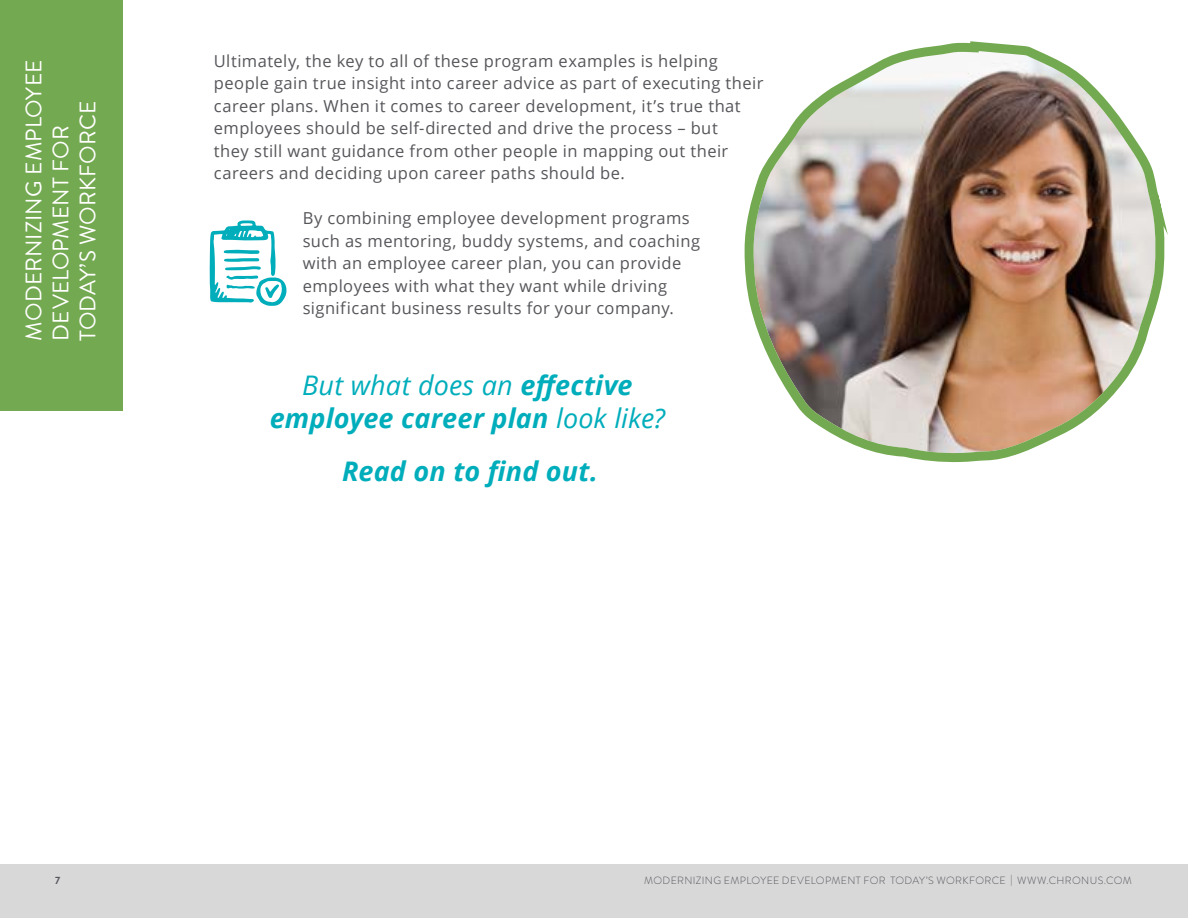
<style>
.page{position:relative;width:1188px;height:918px;background:#fff}
.page>*{position:absolute;margin:0;border:0;box-sizing:border-box;transform-origin:0 0}
.t1{font:italic 700 27px/33px "Open Sans";letter-spacing:.005em;color:#00adbb;text-align:center}
.t2{font:22.5px/27px "Brandon Grotesque";letter-spacing:.005em;color:#fff}
.t3{font:16.5px/22.5px "Open Sans";letter-spacing:.025em;color:#55565a}
.t4{font:300 10.5px "Brandon Grotesque";letter-spacing:.035em;color:#55565a}
.t5{font:700 10.5px "Brandon Grotesque";color:#55565a}
.s1{font-weight:400}
</style>
<div class="page">
<div style="left:0;top:0;width:122px;height:411px;background:#73a950"></div>
<div style="left:0;top:864px;width:1188px;height:54px;background:#d8d8d9"></div>
<img style="left:744px;top:41px;width:424px;height:422px">
<svg style="left:210px;top:220px;width:77px;height:86px"></svg>
<h2 class="t2" style="left:21px;top:341px;width:282px;rotate:-90deg">MODERNIZING EMPLOYEE<br>DEVELOPMENT FOR<br>TODAY’S WORKFORCE</h2>
<p class="t3" style="left:214px;top:49px;width:551px">Ultimately, the key to all of these program examples is helping people gain true insight into career advice as part of executing their career plans. When it comes to career development, it’s true that employees should be self-directed and drive the process – but<br>they still want guidance from other people in mapping out their careers and deciding upon career paths should be.</p>
<p class="t3" style="left:303px;top:206px;width:399px">By combining employee development programs such as mentoring, buddy systems, and coaching with an employee career plan, you can provide employees with what they want while driving significant business results for your company.</p>
<h1 class="t1" style="left:270px;top:368px;width:397px"><span class="s1">But what does an</span> effective employee career plan <span class="s1">look like?</span></h1>
<h1 class="t1" style="left:342px;top:454px;width:257px">Read on to find out.</h1>
<p class="t5" style="left:55px;top:873px;width:7px">7</p>
<p class="t4" style="left:644px;top:874px;width:489px">MODERNIZING EMPLOYEE DEVELOPMENT FOR TODAY’S WORKFORCE | WWW.CHRONUS.COM</p>
</div>
